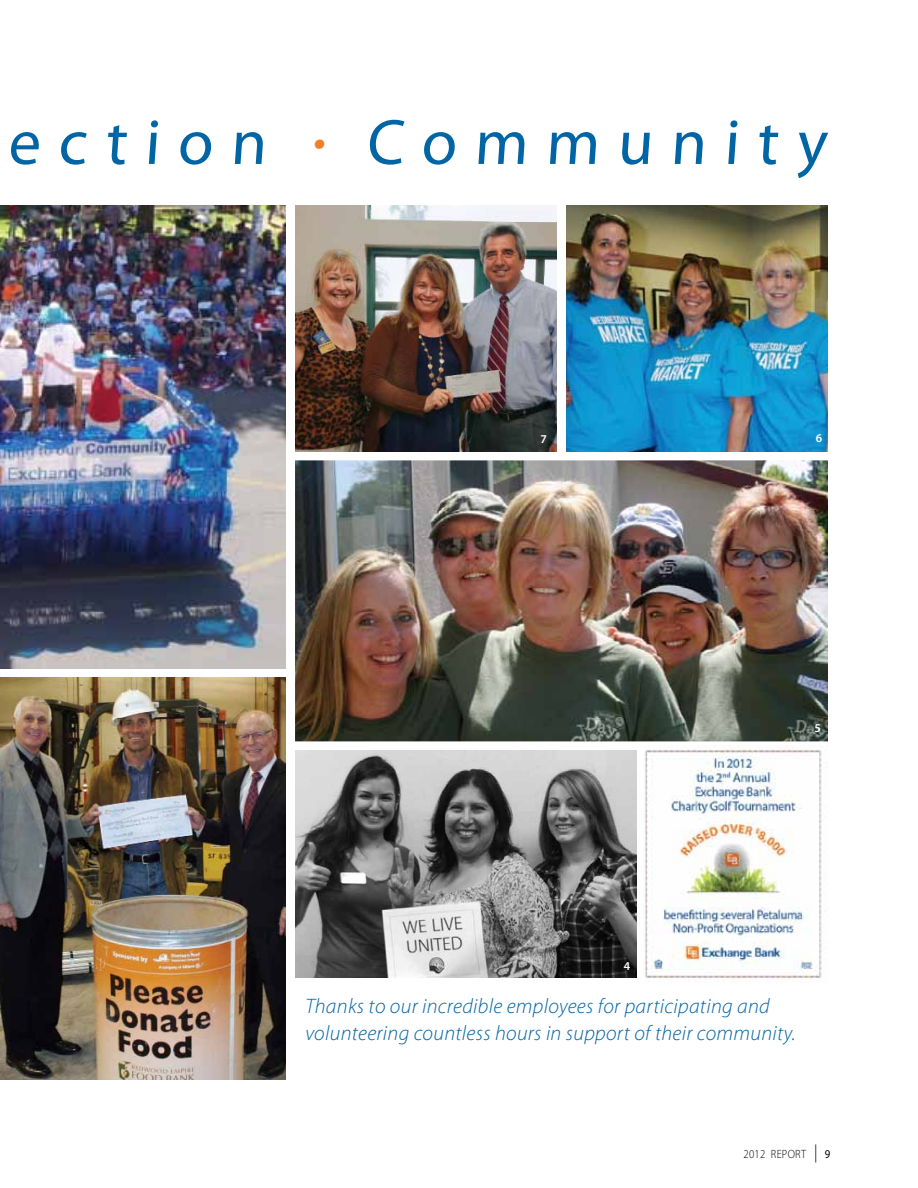
<style>
.page{position:relative;width:918px;height:1188px;background:#fff}
.page>*{position:absolute;margin:0;border:0;box-sizing:border-box;transform-origin:0 0}
.t1{font:64.5px "Myriad Pro";color:#0065a4}
.t2{font:italic 300 21px/27px "Myriad Pro";letter-spacing:.015em;color:#0065a4}
.t3{font:300 12px "Myriad Pro";letter-spacing:.025em;color:#000;scale:.9 1}
.t4{font:600 12px "Myriad Pro";color:#fff}
.s1{font-size:45px;color:#f58025}
.s2{font-size:18px}
.s3{font-weight:400}
</style>
<div class="page">
<img style="left:0;top:206px;width:286px;height:463px">
<img style="left:0;top:678px;width:286px;height:402px">
<img style="left:295px;top:206px;width:261px;height:245px">
<img style="left:566px;top:206px;width:262px;height:245px">
<img style="left:295px;top:460px;width:533px;height:281px">
<img style="left:295px;top:750px;width:342px;height:228px">
<img style="left:645px;top:745px;width:177px;height:234px">
<h1 class="t1" style="left:8px;top:103px;width:826px">ection <span class="s1">•</span> Community</h1>
<p class="t4" style="left:541px;top:431px;width:8px">7</p>
<p class="t4" style="left:816px;top:430px;width:8px">6</p>
<p class="t4" style="left:814px;top:720px;width:8px">5</p>
<p class="t4" style="left:624px;top:958px;width:8px">4</p>
<p class="t2" style="left:305px;top:992px;width:492px">Thanks to our incredible employees for participating and volunteering countless hours in support of their community.</p>
<p class="t3" style="left:744px;top:1147px;width:98px">2012 REPORT <span class="s2">|</span> <span class="s3">9</span></p>
</div>
